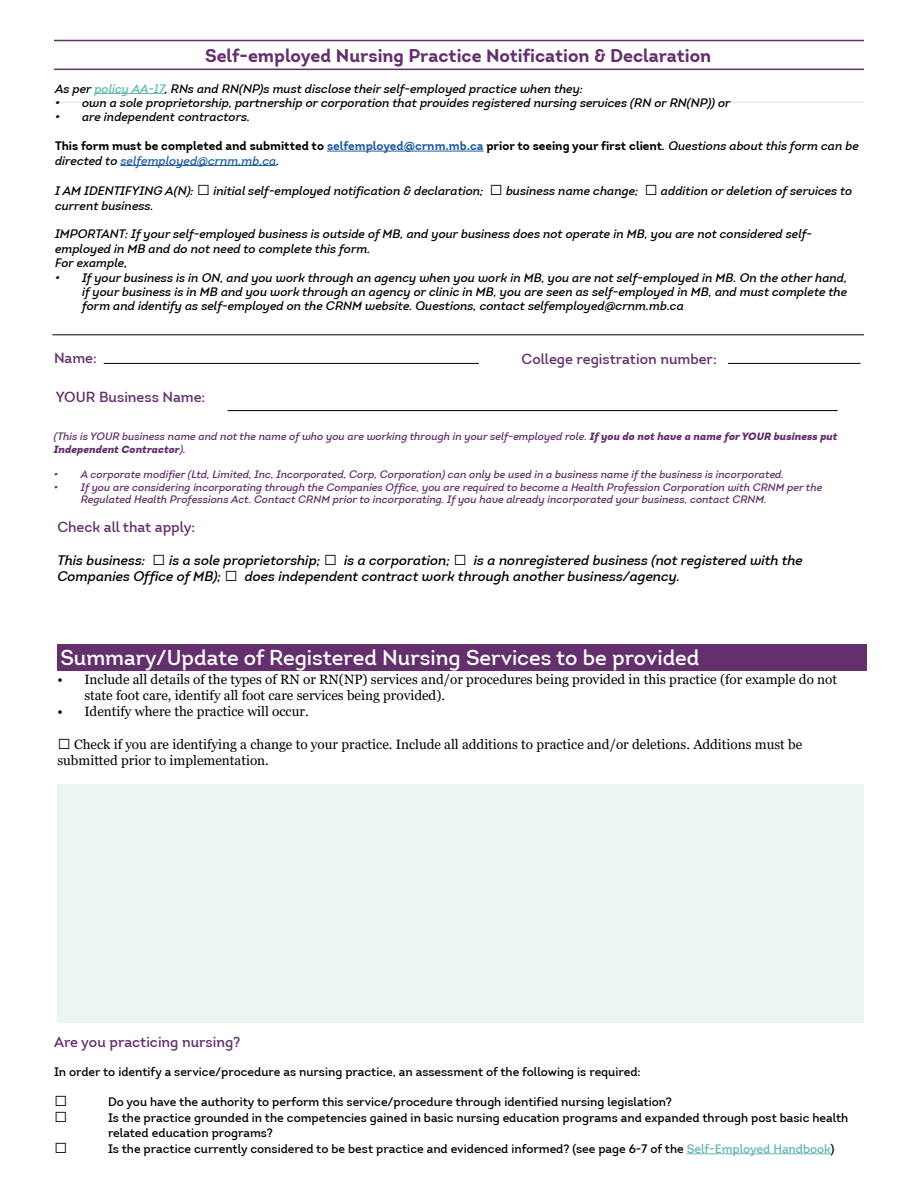
<style>
.page{position:relative;width:918px;height:1188px;background:#fff}
.page>*{position:absolute;margin:0;border:0;box-sizing:border-box;transform-origin:0 0}
.t1{font:21px "Intro";color:#fff}
.t2{font:700 18px "Intro";color:#632f6c}
.t3{font:14.25px "Intro";color:#632f6c}
.t4{font:13.5px/16.2px "Georgia";color:#000}
.t5{font:italic 13.5px/16.2px "Intro";color:#000}
.t6{font:italic 12px/14.4px "Intro";color:#000}
.t7{font:12px/14.4px "Intro";color:#000}
.t8{font:700 12px/14.4px "Intro";color:#000}
.t9{font:italic 10.5px/12.6px "Intro";color:#632f6c}
.s1{color:#62b9af}
.s2{color:#215e9e}
.s3{font-weight:400;font-style:italic}
.s4{font-weight:400;font-style:italic;color:#215e9e}
.s5{font-family:"Georgia";font-style:normal;font-size:13.5px}
.s6{font-weight:900}
.s7{font-family:"Georgia";font-style:normal}
</style>
<div class="page">
<hr style="left:54px;top:40px;width:810px;height:1px;background:#632f6c">
<hr style="left:54px;top:69px;width:810px;height:1px;background:#632f6c">
<hr style="left:54px;top:102px;width:810px;height:1px;background:#ecebee">
<hr style="left:104px;top:363px;width:375px;height:1px;background:#000">
<hr style="left:728px;top:363px;width:133px;height:1px;background:#000">
<hr style="left:228px;top:410px;width:610px;height:1px;background:#000">
<hr style="left:94px;top:93px;width:71px;height:1px;background:#62b9af">
<hr style="left:327px;top:151px;width:156px;height:1px;background:#215e9e">
<hr style="left:121px;top:165px;width:155px;height:1px;background:#215e9e">
<div style="left:57px;top:644px;width:810px;height:27px;background:#632f6c"></div>
<div style="left:57px;top:784px;width:807px;height:238px;background:#ebf5f4"></div>
<hr style="left:687px;top:1154px;width:144px;height:1px;background:#62b9af">
<hr style="left:52px;top:334px;width:812px;height:1px;background:#000">
<h2 class="t2" style="left:205px;top:44px;width:508px">Self-employed Nursing Practice Notification &amp; Declaration</h2>
<p class="t6" style="left:55px;top:81px;width:530px">As per <span class="s1">policy AA-17</span>, RNs and RN(NP)s must disclose their self-employed practice when they:</p>
<p class="t6" style="left:55px;top:96px;width:677px">• own a sole proprietorship, partnership or corporation that provides registered nursing services (RN or RN(NP)) or</p>
<p class="t6" style="left:55px;top:110px;width:197px">• are independent contractors.</p>
<p class="t8" style="left:55px;top:139px;width:805px">This form must be completed and submitted to <span class="s2">selfemployed@crnm.mb.ca</span> prior to seeing your first client<span class="s3">. Questions about this form can be directed to</span> <span class="s4">selfemployed@crnm.mb.ca</span><span class="s3">.</span></p>
<p class="t6" style="left:55px;top:184px;width:799px">I AM IDENTIFYING A(N): <span class="s5">☐</span> initial self-employed notification &amp; declaration; <span class="s5">☐</span> business name change; <span class="s5">☐</span> addition or deletion of services to current business.</p>
<p class="t6" style="left:55px;top:227px;width:759px">IMPORTANT: If your self-employed business is outside of MB, and your business does not operate in MB, you are not considered self&shy;employed in MB and do not need to complete this form.<br>For example,</p>
<p class="t6" style="left:82px;top:270px;width:767px;text-align:justify;text-indent:-27px">• If your business is in ON, and you work through an agency when you work in MB, you are not self-employed in MB. On the other hand, if your business is in MB and you work through an agency or clinic in MB, you are seen as self-employed in MB, and must complete the form and identify as self-employed on the CRNM website. Questions, contact selfemployed@crnm.mb.ca</p>
<p class="t3" style="left:54px;top:349px;width:44px">Name:</p>
<p class="t3" style="left:522px;top:350px;width:197px">College registration number:</p>
<p class="t3" style="left:56px;top:388px;width:151px">YOUR Business Name:</p>
<p class="t9" style="left:54px;top:430px;width:785px">(This is YOUR business name and not the name of who you are working through in your self-employed role. <span class="s6">If you do not have a name for YOUR business put<br>Independent Contractor</span>).</p>
<p class="t9" style="left:54px;top:468px;width:732px">• A corporate modifier (Ltd, Limited, Inc, Incorporated, Corp, Corporation) can only be used in a business name if the business is incorporated.</p>
<p class="t9" style="left:81px;top:481px;width:743px;text-indent:-27px">• If you are considering incorporating through the Companies Office, you are required to become a Health Profession Corporation with CRNM per the<br>Regulated Health Professions Act. Contact CRNM prior to incorporating. If you have already incorporated your business, contact CRNM.</p>
<p class="t3" style="left:57px;top:518px;width:139px">Check all that apply:</p>
<p class="t5" style="left:57px;top:552px;width:747px">This business: <span class="s7">☐</span> is a sole proprietorship; <span class="s7">☐</span> is a corporation; <span class="s7">☐</span> is a nonregistered business (not registered with the<br>Companies Office of MB); <span class="s7">☐</span> does independent contract work through another business/agency.</p>
<h1 class="t1" style="left:60px;top:645px;width:641px">Summary/Update of Registered Nursing Services to be provided</h1>
<p class="t4" style="left:84px;top:671px;width:754px;text-indent:-27px">• Include all details of the types of RN or RN(NP) services and/or procedures being provided in this practice (for example do not state foot care, identify all foot care services being provided).</p>
<p class="t4" style="left:57px;top:704px;width:253px">• Identify where the practice will occur.</p>
<p class="t4" style="left:57px;top:736px;width:746px">☐ Check if you are identifying a change to your practice. Include all additions to practice and/or deletions. Additions must be submitted prior to implementation.</p>
<p class="t3" style="left:54px;top:1033px;width:188px">Are you practicing nursing?</p>
<p class="t7" style="left:54px;top:1064px;width:588px">In order to identify a service/procedure as nursing practice, an assessment of the following is required:</p>
<p class="t4" style="left:54px;top:1094px;width:15px">☐</p>
<p class="t7" style="left:108px;top:1095px;width:565px">Do you have the authority to perform this service/procedure through identified nursing legislation?</p>
<p class="t4" style="left:54px;top:1110px;width:15px">☐</p>
<p class="t7" style="left:108px;top:1111px;width:742px">Is the practice grounded in the competencies gained in basic nursing education programs and expanded through post basic health related education programs?</p>
<p class="t4" style="left:54px;top:1140px;width:15px">☐</p>
<p class="t7" style="left:108px;top:1141px;width:728px">Is the practice currently considered to be best practice and evidenced informed? (see page 6-7 of the <span class="s1">Self-Employed Handbook</span>)</p>
</div>
